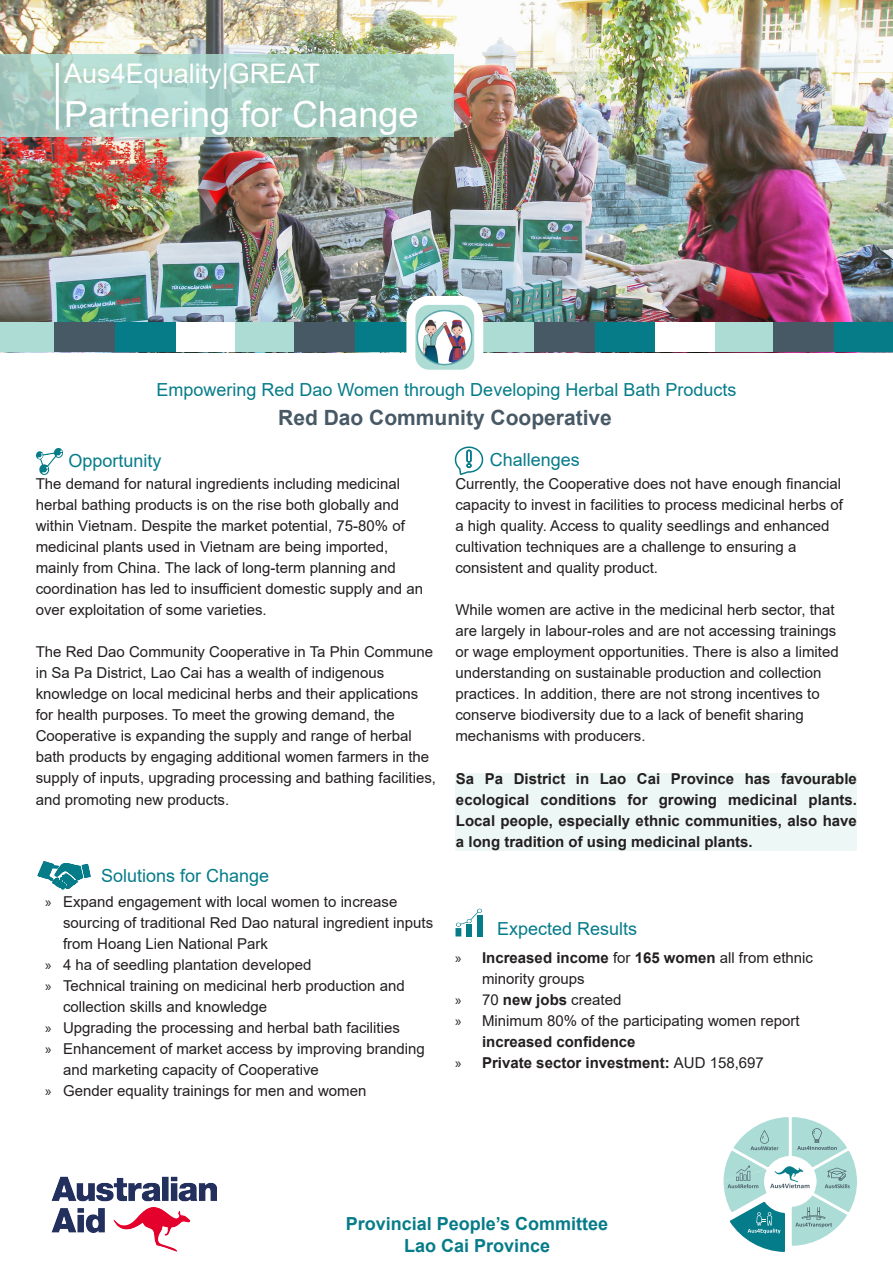
<style>
.page{position:relative;width:893px;height:1263px;background:#fff}
.page>*{position:absolute;margin:0;border:0;box-sizing:border-box;transform-origin:0 0}
.t1{font:36px "Arial";color:#fff}
.t2{font:27px "Arial";color:#fff}
.t3{font:700 21px "Arial";color:#485966}
.t4{font:18px "Arial";color:#067c89}
.t5{font:700 18px "Arial";color:#067c89}
.t6{font:15px/21px "Arial";color:#231f20}
.t7{font:700 15px/21px "Arial";color:#231f20;text-align:justify}
.s1{font-family:"Myriad Pro"}
.s2{font-weight:700}
.s3{font-family:"Myriad Pro";font-weight:400}
.s4{font-weight:400}
</style>
<div class="page">
<img style="left:0;top:0;width:893px;height:322px">
<svg style="left:0;top:55px;width:454px;height:82px;background:#a9d0c6"></svg>
<hr style="left:56px;top:63px;width:3px;height:67px;background:#fff">
<svg style="left:454px;top:446px;width:30px;height:29px"></svg>
<svg style="left:36px;top:448px;width:27px;height:27px"></svg>
<svg style="left:37px;top:861px;width:54px;height:29px"></svg>
<svg style="left:455px;top:908px;width:27px;height:28px"></svg>
<div style="left:715px;top:322px;width:60px;height:30px;background:#acdcd3"></div>
<div style="left:0;top:322px;width:56px;height:30px;background:#acdcd3"></div>
<div style="left:115px;top:322px;width:60px;height:30px;background:#067c89"></div>
<div style="left:55px;top:322px;width:60px;height:30px;background:#485966"></div>
<div style="left:236px;top:322px;width:60px;height:30px;background:#acdcd3"></div>
<div style="left:355px;top:322px;width:60px;height:30px;background:#067c89"></div>
<div style="left:294px;top:322px;width:61px;height:30px;background:#485966"></div>
<div style="left:475px;top:322px;width:61px;height:30px;background:#acdcd3"></div>
<div style="left:594px;top:322px;width:61px;height:30px;background:#067c89"></div>
<div style="left:534px;top:322px;width:60px;height:30px;background:#485966"></div>
<div style="left:834px;top:322px;width:59px;height:30px;background:#067c89"></div>
<div style="left:773px;top:322px;width:61px;height:30px;background:#485966"></div>
<img style="left:417px;top:306px;width:56px;height:63px">
<div style="left:406px;top:296px;width:77px;height:83px;border:9px solid #fff;border-radius:18px"></div>
<img style="left:51px;top:1177px;width:166px;height:75px">
<svg style="left:724px;top:1117px;width:133px;height:135px"></svg>
<div style="left:456px;top:773px;width:401px;height:77px;background:#edf7f5"></div>
<p class="t2" style="left:64px;top:55px;width:257px">Aus4Equality|GREAT</p>
<p class="t1" style="left:64px;top:89px;width:356px">Partnering for Change</p>
<p class="t4" style="left:156px;top:377px;width:581px">Empowering Red Dao Women through Developing Herbal Bath Products</p>
<p class="t3" style="left:278px;top:402px;width:335px">Red Dao Community Cooperative</p>
<p class="t4" style="left:68px;top:448px;width:95px">Opportunity</p>
<p class="t4" style="left:490px;top:447px;width:92px">Challenges</p>
<p class="t6" style="left:36px;top:473px;width:389px">The demand for natural ingredients including medicinal herbal bathing products is on the rise both globally and within Vietnam. Despite the market potential, 75-80% of medicinal plants used in Vietnam are being imported, mainly from China. The lack of long-term planning and coordination has led to insufficient domestic supply and an over exploitation of some varieties.</p>
<p class="t6" style="left:36px;top:641px;width:402px">The Red Dao Community Cooperative in Ta Phin Commune in Sa Pa District, Lao Cai has a wealth of indigenous knowledge on local medicinal herbs and their applications for health purposes. To meet the growing demand, the Cooperative is expanding the supply and range of herbal bath products by engaging additional women farmers in the supply of inputs, upgrading processing and bathing facilities, and promoting new products.</p>
<p class="t4" style="left:101px;top:863px;width:170px">Solutions for Change</p>
<p class="t6" style="left:63px;top:891px;width:372px;text-indent:-18px"><span class="s1">»</span> Expand engagement with local women to increase sourcing of traditional Red Dao natural ingredient inputs from Hoang Lien National Park</p>
<p class="t6" style="left:45px;top:954px;width:268px"><span class="s1">»</span> 4 ha of seedling plantation developed</p>
<p class="t6" style="left:63px;top:975px;width:343px;text-indent:-18px"><span class="s1">»</span> Technical training on medicinal herb production and collection skills and knowledge</p>
<p class="t6" style="left:45px;top:1017px;width:356px"><span class="s1">»</span> Upgrading the processing and herbal bath facilities</p>
<p class="t6" style="left:63px;top:1038px;width:363px;text-indent:-18px"><span class="s1">»</span> Enhancement of market access by improving branding and marketing capacity of Cooperative</p>
<p class="t6" style="left:45px;top:1080px;width:323px"><span class="s1">»</span> Gender equality trainings for men and women</p>
<p class="t6" style="left:455px;top:473px;width:389px">Currently, the Cooperative does not have enough financial capacity to invest in facilities to process medicinal herbs of a high quality. Access to quality seedlings and enhanced cultivation techniques are a challenge to ensuring a consistent and quality product.</p>
<p class="t6" style="left:455px;top:599px;width:385px">While women are active in the medicinal herb sector, that are largely in labour-roles and are not accessing trainings or wage employment opportunities. There is also a limited understanding on sustainable production and collection practices. In addition, there are not strong incentives to conserve biodiversity due to a lack of benefit sharing mechanisms with producers.</p>
<p class="t7" style="left:456px;top:768px;width:402px">Sa Pa District in Lao Cai Province has favourable ecological conditions for growing medicinal plants.<br>Local people, especially ethnic communities, also have a long tradition of using medicinal plants.</p>
<p class="t4" style="left:497px;top:917px;width:142px">Expected Results</p>
<p class="t6" style="left:482px;top:947px;width:332px;text-indent:-27px"><span class="s1">»</span> <span class="s2">Increased income</span> for <span class="s2">165 women</span> all from ethnic minority groups</p>
<p class="t6" style="left:455px;top:989px;width:168px"><span class="s1">»</span> 70 <span class="s2">new jobs</span> created</p>
<p class="t6" style="left:482px;top:1010px;width:319px;text-indent:-27px"><span class="s1">»</span> Minimum 80% of the participating women report <span class="s2">increased confidence</span></p>
<p class="t7" style="left:455px;top:1052px;width:310px"><span class="s3">»</span> Private sector investment: <span class="s4">AUD 158,697</span></p>
<p class="t5" style="left:346px;top:1211px;width:264px">Provincial People’s Committee</p>
<p class="t5" style="left:404px;top:1233px;width:148px">Lao Cai Province</p>
</div>
